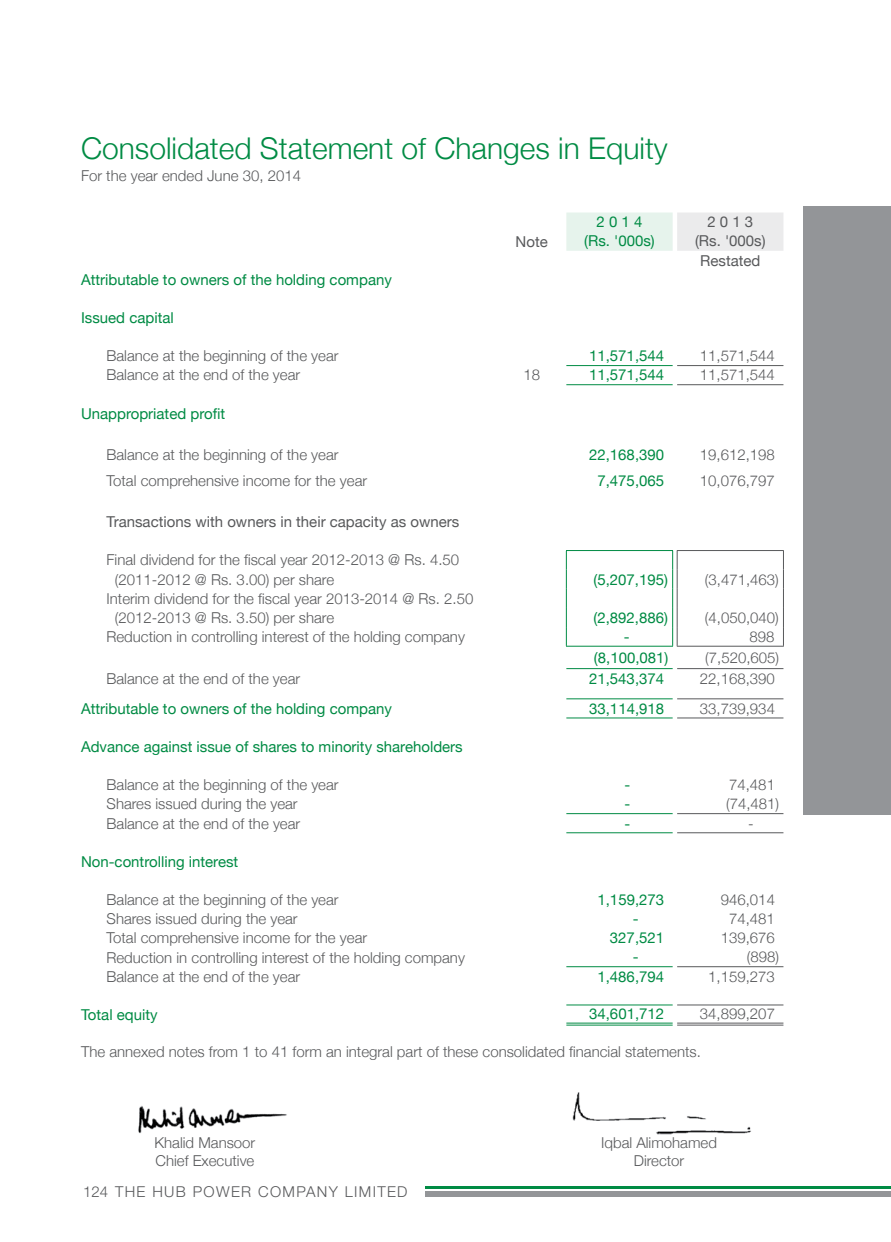
<style>
.page{position:relative;width:891px;height:1242px;background:#fff}
.page>*{position:absolute;margin:0;border:0;box-sizing:border-box;transform-origin:0 0}
.t1{font:300 30px "Helvetica Neue";color:#008b44}
.t2{font:300 15px/18px "Helvetica Neue";color:#58595b}
.t3{font:15px "Helvetica Neue";color:#008b44}
.t4{font:15px/19.8px "Helvetica Neue";color:#58595b;text-align:center}
.t5{font:300 15px "Helvetica Neue LT Std";letter-spacing:.09em;color:#58595b}
</style>
<div class="page">
<svg style="left:425px;top:1186px;width:466px;height:11px"></svg>
<div style="left:804px;top:207px;width:87px;height:608px;background:#939598"></div>
<img style="left:138px;top:1105px;width:149px;height:28px">
<img style="left:572px;top:1092px;width:179px;height:43px">
<div style="left:566px;top:213px;width:217px;height:38px;background:#ebf3ec"></div>
<hr style="left:566px;top:365px;width:107px;height:1px;background:#008b44">
<hr style="left:566px;top:550px;width:107px;height:1px;background:#008b44">
<svg style="left:566px;top:551px;width:1px;height:95px"></svg>
<hr style="left:566px;top:646px;width:107px;height:1px;background:#008b44">
<hr style="left:566px;top:668px;width:107px;height:1px;background:#008b44">
<hr style="left:566px;top:813px;width:107px;height:1px;background:#008b44">
<hr style="left:566px;top:966px;width:107px;height:1px;background:#008b44">
<hr style="left:566px;top:1005px;width:107px;height:1px;background:#008b44">
<hr style="left:677px;top:365px;width:106px;height:1px;background:#58595b">
<hr style="left:677px;top:550px;width:107px;height:1px;background:#58595b">
<svg style="left:672px;top:551px;width:6px;height:95px"></svg>
<svg style="left:783px;top:551px;width:1px;height:95px"></svg>
<hr style="left:677px;top:646px;width:107px;height:1px;background:#58595b">
<hr style="left:677px;top:668px;width:106px;height:1px;background:#58595b">
<hr style="left:677px;top:813px;width:106px;height:1px;background:#58595b">
<hr style="left:677px;top:966px;width:106px;height:1px;background:#58595b">
<hr style="left:677px;top:1005px;width:106px;height:1px;background:#58595b">
<hr style="left:566px;top:1023px;width:107px;height:1px;background:#008b44">
<hr style="left:566px;top:1025px;width:107px;height:1px;background:#008b44">
<hr style="left:677px;top:1023px;width:106px;height:1px;background:#58595b">
<hr style="left:677px;top:1025px;width:106px;height:1px;background:#58595b">
<hr style="left:566px;top:698px;width:107px;height:1px;background:#008b44">
<hr style="left:677px;top:698px;width:106px;height:1px;background:#58595b">
<hr style="left:566px;top:718px;width:107px;height:1px;background:#008b44">
<hr style="left:566px;top:832px;width:107px;height:1px;background:#008b44">
<hr style="left:677px;top:718px;width:106px;height:1px;background:#58595b">
<hr style="left:677px;top:832px;width:106px;height:1px;background:#58595b">
<hr style="left:566px;top:384px;width:107px;height:1px;background:#008b44">
<hr style="left:677px;top:384px;width:106px;height:1px;background:#58595b">
<h1 class="t1" style="left:81px;top:130px;width:588px">Consolidated Statement of Changes in Equity</h1>
<p class="t2" style="left:81px;top:166px;width:222px">For the year ended June 30, 2014</p>
<p class="t3" style="left:597px;top:213px;width:47px">2 0 1 4</p>
<p class="t4" style="left:707px;top:211px;width:47px">2 0 1 3</p>
<p class="t4" style="left:516px;top:231px;width:34px">Note</p>
<p class="t3" style="left:584px;top:232px;width:72px">(Rs. '000s)</p>
<p class="t4" style="left:695px;top:230px;width:72px">(Rs. '000s)<br>Restated</p>
<p class="t3" style="left:81px;top:271px;width:312px">Attributable to owners of the holding company</p>
<p class="t3" style="left:81px;top:309px;width:94px">Issued capital</p>
<p class="t2" style="left:107px;top:347px;width:234px">Balance at the beginning of the year</p>
<p class="t3" style="left:589px;top:347px;width:77px">11,571,544</p>
<p class="t2" style="left:700px;top:347px;width:77px">11,571,544</p>
<p class="t2" style="left:107px;top:366px;width:195px">Balance at the end of the year</p>
<p class="t2" style="left:523px;top:366px;width:18px">18</p>
<p class="t3" style="left:589px;top:366px;width:77px">11,571,544</p>
<p class="t2" style="left:700px;top:366px;width:77px">11,571,544</p>
<p class="t3" style="left:81px;top:404px;width:146px">Unappropriated profit</p>
<p class="t2" style="left:107px;top:446px;width:234px">Balance at the beginning of the year</p>
<p class="t3" style="left:589px;top:446px;width:77px">22,168,390</p>
<p class="t2" style="left:700px;top:446px;width:77px">19,612,198</p>
<p class="t2" style="left:107px;top:471px;width:262px">Total comprehensive income for the year</p>
<p class="t3" style="left:597px;top:471px;width:68px">7,475,065</p>
<p class="t2" style="left:700px;top:471px;width:77px">10,076,797</p>
<p class="t4" style="left:107px;top:512px;width:354px">Transactions with owners in their capacity as owners</p>
<p class="t2" style="left:115px;top:550px;width:346px;line-height:19.2px;text-indent:-8px">Final dividend for the fiscal year 2012-2013 @ Rs. 4.50 (2011-2012 @ Rs. 3.00) per share</p>
<p class="t3" style="left:594px;top:570px;width:76px">(5,207,195)</p>
<p class="t2" style="left:705px;top:570px;width:75px">(3,471,463)</p>
<p class="t2" style="left:115px;top:588px;width:360px;line-height:19.2px;text-indent:-8px">Interim dividend for the fiscal year 2013-2014 @ Rs. 2.50 (2012-2013 @ Rs. 3.50) per share</p>
<p class="t3" style="left:594px;top:609px;width:76px">(2,892,886)</p>
<p class="t2" style="left:705px;top:608px;width:75px">(4,050,040)</p>
<p class="t2" style="left:107px;top:627px;width:360px">Reduction in controlling interest of the holding company</p>
<p class="t3" style="left:624px;top:628px;width:7px">-</p>
<p class="t2" style="left:750px;top:627px;width:27px">898</p>
<p class="t3" style="left:594px;top:648px;width:76px">(8,100,081)</p>
<p class="t2" style="left:705px;top:648px;width:75px">(7,520,605)</p>
<p class="t2" style="left:107px;top:669px;width:195px">Balance at the end of the year</p>
<p class="t3" style="left:589px;top:669px;width:77px">21,543,374</p>
<p class="t2" style="left:700px;top:669px;width:77px">22,168,390</p>
<p class="t3" style="left:81px;top:699px;width:312px">Attributable to owners of the holding company</p>
<p class="t3" style="left:589px;top:699px;width:77px">33,114,918</p>
<p class="t2" style="left:700px;top:699px;width:77px">33,739,934</p>
<p class="t3" style="left:81px;top:738px;width:383px">Advance against issue of shares to minority shareholders</p>
<p class="t2" style="left:107px;top:776px;width:234px">Balance at the beginning of the year</p>
<p class="t3" style="left:624px;top:776px;width:7px">-</p>
<p class="t2" style="left:729px;top:776px;width:47px">74,481</p>
<p class="t2" style="left:107px;top:795px;width:193px">Shares issued during the year</p>
<p class="t3" style="left:624px;top:795px;width:7px">-</p>
<p class="t2" style="left:726px;top:795px;width:55px">(74,481)</p>
<p class="t2" style="left:107px;top:814px;width:195px">Balance at the end of the year</p>
<p class="t3" style="left:624px;top:814px;width:7px">-</p>
<p class="t2" style="left:748px;top:814px;width:7px">-</p>
<p class="t3" style="left:81px;top:853px;width:159px">Non-controlling interest</p>
<p class="t2" style="left:107px;top:890px;width:234px">Balance at the beginning of the year</p>
<p class="t3" style="left:597px;top:891px;width:68px">1,159,273</p>
<p class="t2" style="left:721px;top:890px;width:56px">946,014</p>
<p class="t2" style="left:107px;top:910px;width:193px">Shares issued during the year</p>
<p class="t3" style="left:633px;top:910px;width:7px">-</p>
<p class="t2" style="left:729px;top:910px;width:47px">74,481</p>
<p class="t2" style="left:107px;top:929px;width:262px">Total comprehensive income for the year</p>
<p class="t3" style="left:610px;top:929px;width:56px">327,521</p>
<p class="t2" style="left:721px;top:929px;width:56px">139,676</p>
<p class="t2" style="left:107px;top:948px;width:360px">Reduction in controlling interest of the holding company</p>
<p class="t3" style="left:633px;top:948px;width:7px">-</p>
<p class="t2" style="left:747px;top:948px;width:34px">(898)</p>
<p class="t2" style="left:107px;top:967px;width:195px">Balance at the end of the year</p>
<p class="t3" style="left:597px;top:968px;width:68px">1,486,794</p>
<p class="t2" style="left:708px;top:967px;width:68px">1,159,273</p>
<p class="t3" style="left:81px;top:1006px;width:78px">Total equity</p>
<p class="t3" style="left:589px;top:1005px;width:77px">34,601,712</p>
<p class="t2" style="left:700px;top:1005px;width:77px">34,899,207</p>
<p class="t2" style="left:81px;top:1042px;width:621px">The annexed notes from 1 to 41 form an integral part of these consolidated financial statements.</p>
<p class="t2" style="left:155px;top:1134px;width:102px">Khalid Mansoor<br>Chief Executive</p>
<p class="t2" style="left:601px;top:1134px;width:117px;text-align:center">Iqbal Alimohamed<br>Director</p>
<p class="t5" style="left:83px;top:1182px;width:326px">124 THE HUB POWER COMPANY LIMITED</p>
</div>
